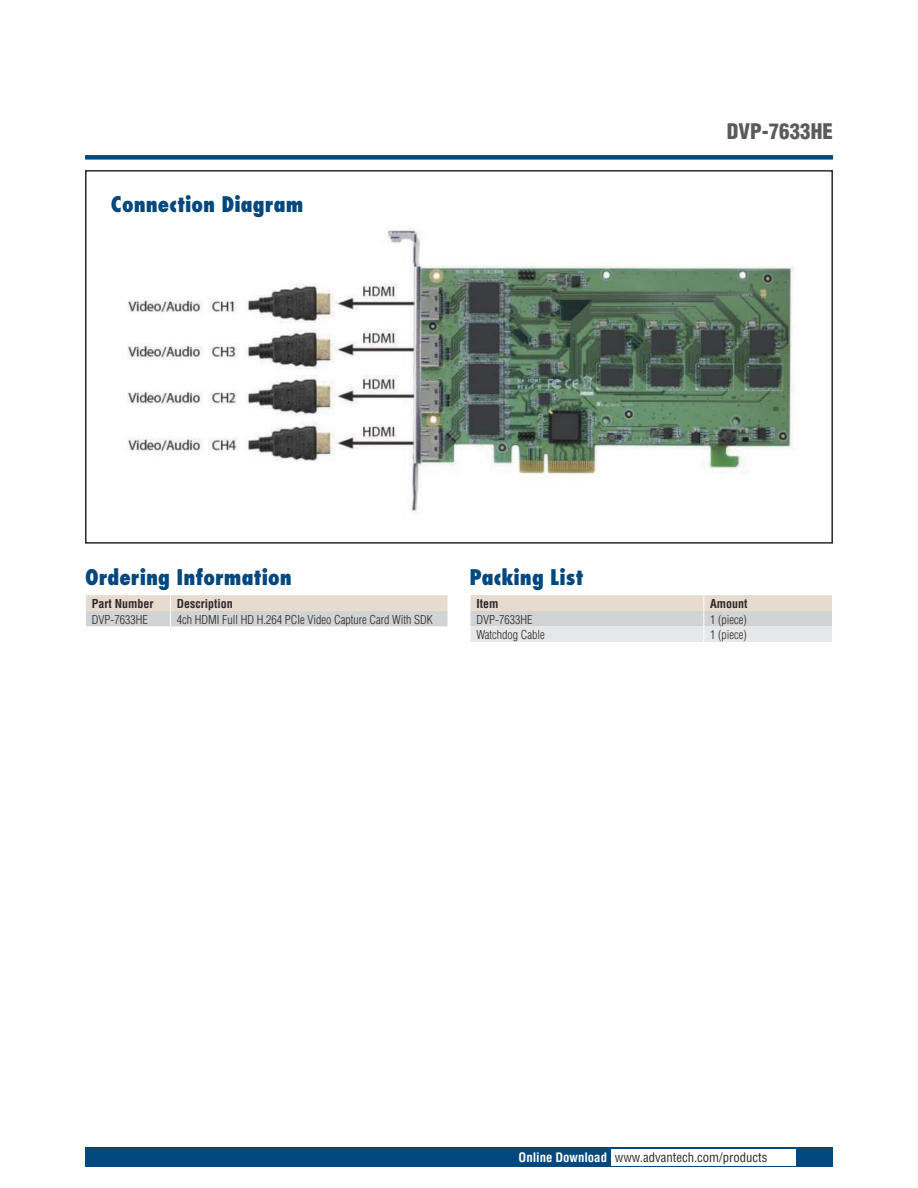
<style>
.page{position:relative;width:918px;height:1188px;background:#fff}
.page>*{position:absolute;margin:0;border:0;box-sizing:border-box;transform-origin:0 0}
.t1{font:800 condensed 21px "Futura";color:#00487d}
.t2{font:900 condensed 21px "Helvetica";color:#5b5b5e}
.t3{font:condensed 12.75px "Helvetica";color:#2b2829}
.t4{font:300 condensed 12px "Helvetica";color:#2b2829}
.t5{font:700 condensed 12px "Helvetica";color:#2b2829}
.s1{font-weight:700;color:#fff}
</style>
<div class="page">
<div style="left:85px;top:155px;width:748px;height:5px;background:#00487d"></div>
<div style="left:85px;top:1147px;width:748px;height:20px;background:#00487d"></div>
<div style="left:611px;top:1149px;width:184px;height:16px;background:#fff"></div>
<div style="left:85px;top:170px;width:748px;height:374px;background:#fff;border:2px solid #2b2829"></div>
<svg style="left:86px;top:595px;width:362px;height:31px;background:#dcd7d2"></svg>
<svg style="left:470px;top:595px;width:362px;height:47px;background:#dfdcd9"></svg>
<img style="left:127px;top:228px;width:667px;height:283px">
<h1 class="t1" style="left:111px;top:196px;width:194px">Connection Diagram</h1>
<h1 class="t2" style="left:727px;top:123px;width:108px">DVP-7633HE</h1>
<h1 class="t1" style="left:85px;top:568px;width:208px">Ordering Information</h1>
<p class="t5" style="left:92px;top:599px;width:63px">Part Number</p>
<p class="t5" style="left:177px;top:599px;width:57px">Description</p>
<p class="t4" style="left:92px;top:615px;width:57px">DVP-7633HE</p>
<p class="t4" style="left:177px;top:615px;width:257px">4ch HDMI Full HD H.264 PCIe Video Capture Card With SDK</p>
<h1 class="t1" style="left:470px;top:568px;width:116px">Packing List</h1>
<p class="t5" style="left:476px;top:599px;width:24px">Item</p>
<p class="t5" style="left:710px;top:599px;width:39px">Amount</p>
<p class="t4" style="left:476px;top:615px;width:57px">DVP-7633HE</p>
<p class="t4" style="left:710px;top:615px;width:38px">1 (piece)</p>
<p class="t4" style="left:476px;top:630px;width:70px">Watchdog Cable</p>
<p class="t4" style="left:710px;top:630px;width:38px">1 (piece)</p>
<p class="t3" style="left:519px;top:1153px;width:250px"><span class="s1">Online Download</span> www.advantech.com/products</p>
</div>
